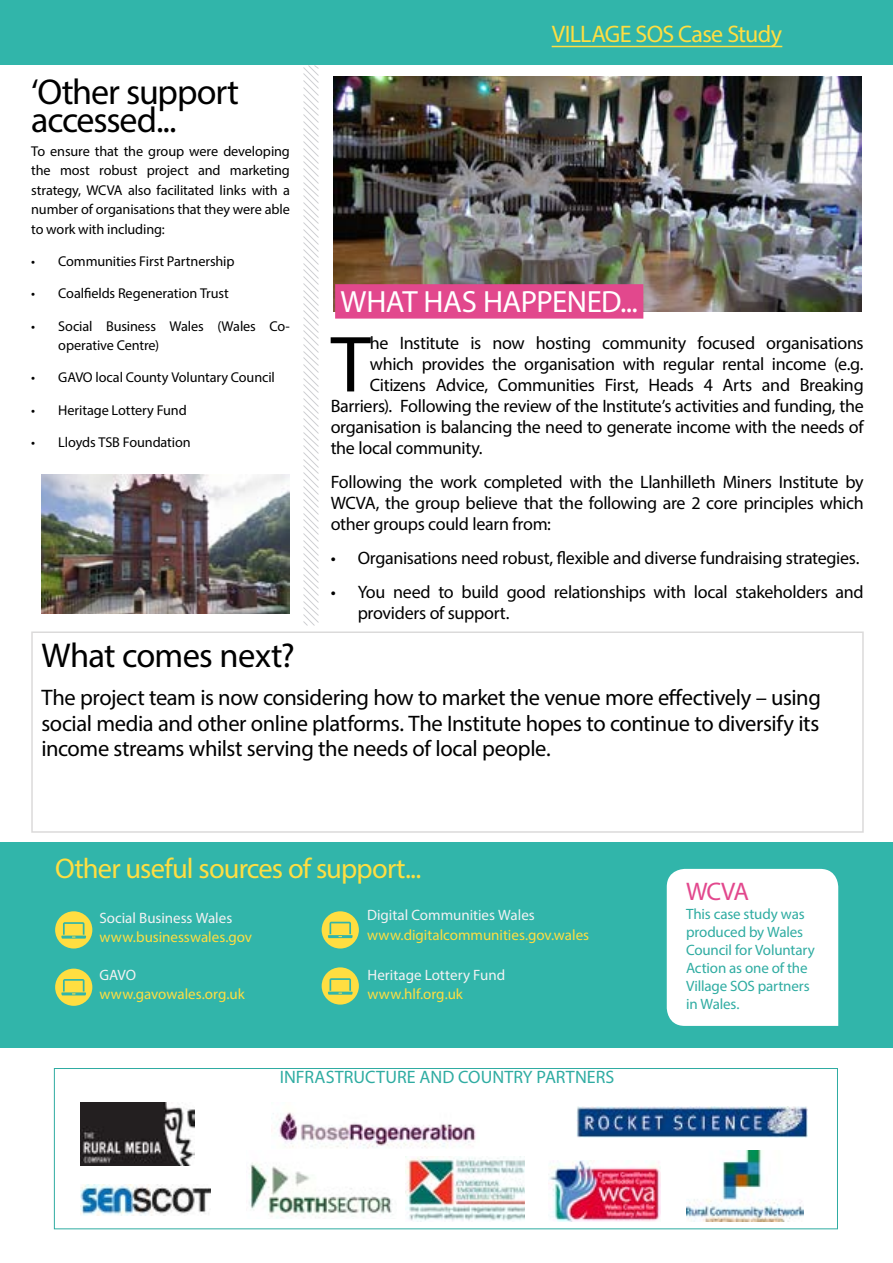
<style>
.page{position:relative;width:893px;height:1263px;background:#fff}
.page>*{position:absolute;margin:0;border:0;box-sizing:border-box;transform-origin:0 0}
.t1{font:80.25px "Myriad Pro";color:#000}
.t2{font:36px/28.5px "Myriad Pro";letter-spacing:-.03em;color:#000}
.t3{font:34.5px "Myriad Pro";letter-spacing:-.02em;color:#000}
.t4{font:30.75px "Myriad Pro";letter-spacing:-.015em;color:#fff}
.t5{font:28.5px "Myriad Pro";letter-spacing:-.03em;color:#ffde41}
.t6{font:25.5px "Myriad Pro";color:#e2488d}
.t7{font:24px "Myriad Pro";letter-spacing:-.03em;color:#ffde41}
.t8{font:22.5px/25.5px "Myriad Pro";letter-spacing:-.015em;color:#000;text-align:justify}
.t9{font:18px/21px "Myriad Pro";letter-spacing:-.02em;color:#000;text-align:justify}
.t10{font:18px "Myriad Pro";letter-spacing:.005em;color:#2faca2}
.t11{font:15px/18px "Myriad Pro";letter-spacing:-.01em;color:#2faca2}
.t12{font:15px "Myriad Pro";color:#ffde41}
.t13{font:15px "Myriad Pro";color:#f3f2f3}
.t14{font:14.25px/19.5px "Myriad Pro";letter-spacing:-.01em;color:#000;text-align:justify}
</style>
<div class="page">
<div style="left:0;top:0;width:893px;height:65px;background:#31b5aa"></div>
<hr style="left:552px;top:46px;width:230px;height:1px;background:#ffde41">
<div style="left:0;top:843px;width:893px;height:205px;background:#31b5aa"></div>
<img style="left:333px;top:77px;width:528px;height:235px">
<svg style="left:304px;top:65px;width:14px;height:560px"></svg>
<div style="left:335px;top:284px;width:308px;height:35px;background:#e2488d"></div>
<img style="left:336px;top:239px;width:289px;height:80px">
<div style="left:620px;top:307px;width:7px;height:8px;border:4px solid #e2488d;border-radius:50%"></div>
<div style="left:626px;top:307px;width:7px;height:8px;border:4px solid #e2488d;border-radius:50%"></div>
<div style="left:631px;top:307px;width:8px;height:8px;border:4px solid #e2488d;border-radius:50%"></div>
<img style="left:80px;top:1103px;width:115px;height:63px">
<img style="left:271px;top:1112px;width:205px;height:37px">
<img style="left:576px;top:1106px;width:232px;height:31px">
<img style="left:80px;top:1185px;width:130px;height:31px">
<img style="left:249px;top:1163px;width:143px;height:55px">
<img style="left:549px;top:1161px;width:112px;height:60px">
<img style="left:686px;top:1151px;width:117px;height:70px">
<div style="left:55px;top:911px;width:37px;height:37px;background:#ffde41;border-radius:50%"></div>
<div style="left:322px;top:911px;width:37px;height:37px;background:#ffde41;border-radius:50%"></div>
<div style="left:55px;top:968px;width:37px;height:38px;background:#ffde41;border-radius:50%"></div>
<hr style="left:61px;top:935px;width:25px;height:3px;background:#31b5aa">
<svg style="left:63px;top:922px;width:21px;height:15px"></svg>
<div style="left:667px;top:869px;width:171px;height:157px;background:#fff"></div>
<div style="left:31px;top:631px;width:833px;height:202px;background:#fff;border:2px solid #dbdada"></div>
<hr style="left:61px;top:992px;width:25px;height:3px;background:#31b5aa">
<svg style="left:63px;top:979px;width:21px;height:15px"></svg>
<hr style="left:328px;top:935px;width:25px;height:3px;background:#31b5aa">
<svg style="left:329px;top:922px;width:22px;height:15px"></svg>
<div style="left:322px;top:967px;width:37px;height:37px;background:#ffde41;border-radius:50%"></div>
<hr style="left:328px;top:992px;width:25px;height:3px;background:#31b5aa">
<svg style="left:329px;top:978px;width:22px;height:16px"></svg>
<div style="left:54px;top:1068px;width:784px;height:161px;border:1px solid #2faca2"></div>
<img style="left:406px;top:1157px;width:119px;height:65px">
<img style="left:41px;top:475px;width:249px;height:139px">
<h2 class="t2" style="left:31px;top:77px;width:209px">‘Other support accessed...</h2>
<p class="t14" style="left:31px;top:141px;width:260px">To ensure that the group were developing the most robust project and marketing strategy, WCVA also facilitated links with a number of organisations that they were able to work with including:</p>
<p class="t14" style="left:31px;top:251px;width:205px">• Communities First Partnership</p>
<p class="t14" style="left:31px;top:284px;width:199px">• Coalfields Regeneration Trust</p>
<p class="t14" style="left:58px;top:316px;width:233px;text-indent:-27px">• Social Business Wales (Wales Co&shy;operative Centre)</p>
<p class="t14" style="left:31px;top:368px;width:245px">• GAVO local County Voluntary Council</p>
<p class="t14" style="left:31px;top:400px;width:157px">• Heritage Lottery Fund</p>
<p class="t14" style="left:31px;top:432px;width:161px">• Lloyds TSB Foundation</p>
<h3 class="t7" style="left:552px;top:19px;width:232px">VILLAGE SOS Case Study</h3>
<h3 class="t4" style="left:341px;top:283px;width:299px">WHAT HAS HAPPENED...</h3>
<h1 class="t1" style="left:331px;top:315px;width:41px">T</h1>
<p class="t9" style="left:370px;top:333px;width:495px">he Institute is now hosting community focused organisations</p>
<p class="t9" style="left:370px;top:354px;width:495px">which provides the organisation with regular rental income (e.g.</p>
<p class="t9" style="left:370px;top:375px;width:495px">Citizens Advice, Communities First, Heads 4 Arts and Breaking</p>
<p class="t9" style="left:331px;top:396px;width:535px">Barriers). Following the review of the Institute’s activities and funding, the</p>
<p class="t9" style="left:331px;top:417px;width:535px">organisation is balancing the need to generate income with the needs of</p>
<p class="t9" style="left:331px;top:438px;width:153px">the local community.</p>
<p class="t9" style="left:331px;top:471px;width:535px">Following the work completed with the Llanhilleth Miners Institute by WCVA, the group believe that the following are 2 core principles which other groups could learn from:</p>
<p class="t9" style="left:331px;top:547px;width:530px">• Organisations need robust, flexible and diverse fundraising strategies.</p>
<p class="t9" style="left:358px;top:581px;width:508px;text-indent:-27px">• You need to build good relationships with local stakeholders and providers of support.</p>
<h3 class="t3" style="left:41px;top:634px;width:255px">What comes next?</h3>
<p class="t8" style="left:41px;top:684px;width:781px">The project team is now considering how to market the venue more effectively – using social media and other online platforms. The Institute hopes to continue to diversify its income streams whilst serving the needs of local people.</p>
<h3 class="t5" style="left:55px;top:851px;width:368px">Other useful sources of support...</h3>
<p class="t13" style="left:99px;top:908px;width:134px">Social Business Wales</p>
<p class="t12" style="left:99px;top:928px;width:154px">www.businesswales.gov</p>
<p class="t13" style="left:367px;top:906px;width:169px">Digital Communities Wales</p>
<p class="t12" style="left:367px;top:926px;width:224px">www.digitalcommunities.gov.wales</p>
<p class="t13" style="left:99px;top:965px;width:38px">GAVO</p>
<p class="t12" style="left:99px;top:985px;width:147px">www.gavowales.org.uk</p>
<p class="t13" style="left:367px;top:965px;width:139px">Heritage Lottery Fund</p>
<p class="t12" style="left:367px;top:985px;width:97px">www.hlf.org.uk</p>
<p class="t10" style="left:280px;top:1066px;width:336px">INFRASTRUCTURE AND COUNTRY PARTNERS</p>
<h3 class="t6" style="left:686px;top:876px;width:65px">WCVA</h3>
<p class="t11" style="left:686px;top:905px;width:130px">This case study was produced by Wales<br>Council for Voluntary<br>Action as one of the<br>Village SOS partners in Wales.</p>
</div>
